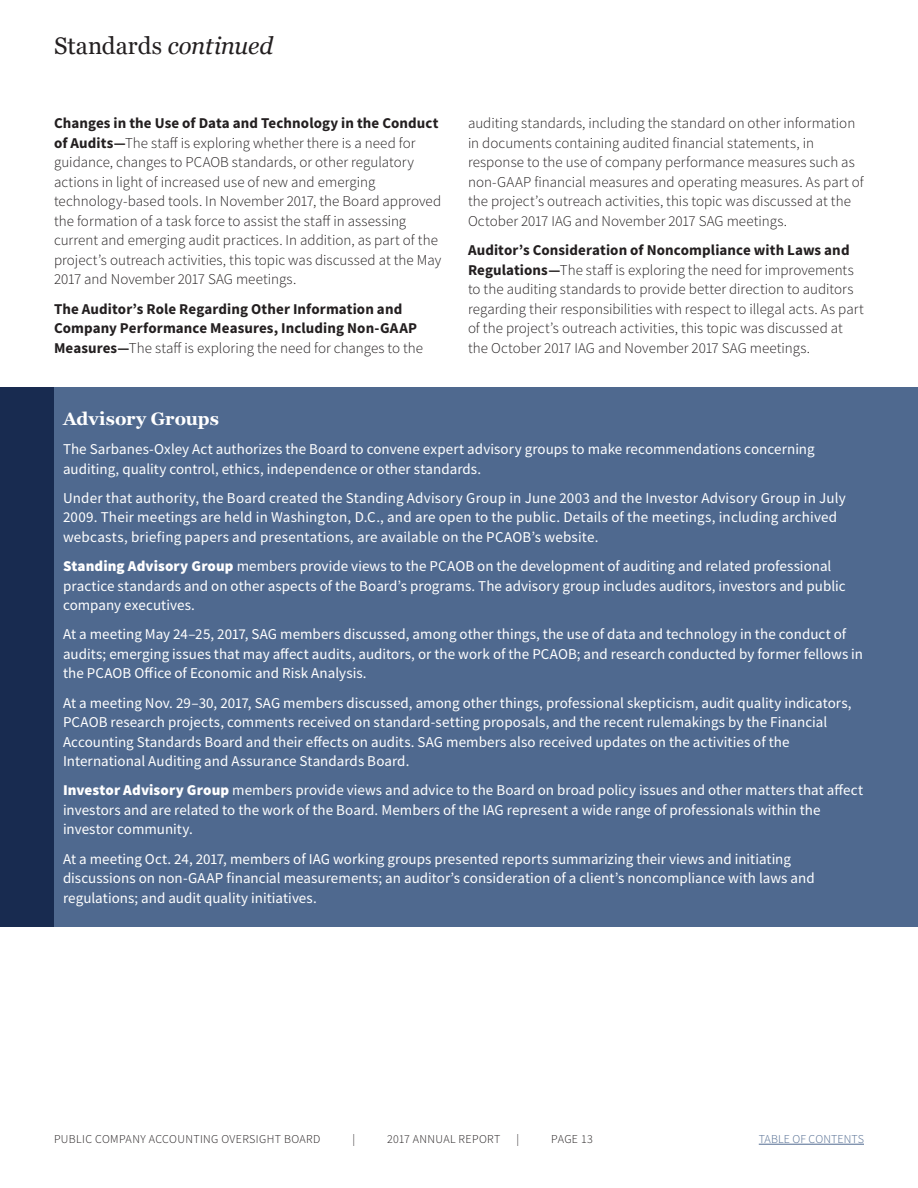
<style>
.page{position:relative;width:918px;height:1188px;background:#fff}
.page>*{position:absolute;margin:0;border:0;box-sizing:border-box;transform-origin:0 0}
.t1{font:24px "Georgia";letter-spacing:.005em;color:#231f20}
.AR17_Subhead_TOC_ite{font:700 18px "Georgia";color:#fff}
.AR17_SourceLight_10{font:15px/19.5px "Source Sans Pro";letter-spacing:.005em;color:#fff}
.AR17_SourceLight_10-2{font:300 15px/19.5px "Source Sans Pro";color:#231f20}
.AR17_SourceLight_10-3{font:700 15px/19.5px "Source Sans Pro";letter-spacing:.005em;color:#231f20}
.t2{font:300 12px "Source Sans Pro";letter-spacing:.03em;color:#231f20}
.t3{font:300 12px "Source Sans Pro";letter-spacing:.01em;color:#4f698f}
.s1{font-style:italic}
.s2{font-weight:700}
.s3{font-weight:300}
.s4{font-weight:900}
</style>
<div class="page">
<hr style="left:759px;top:1144px;width:105px;height:1px;background:#4f698f">
<div style="left:0;top:387px;width:918px;height:540px;background:#4f698f"></div>
<div style="left:0;top:387px;width:54px;height:540px;background:#182b50"></div>
<p class="t1" style="left:54px;top:28px;width:221px">Standards <span class="s1">continued</span></p>
<p class="AR17_SourceLight_10-2" style="left:54px;top:114px;width:389px"><span class="s2">Changes in the Use of Data and Technology in the Conduct of Audits—</span>The staff is exploring whether there is a need for guidance, changes to PCAOB standards, or other regulatory actions in light of increased use of new and emerging technology-based tools. In November 2017, the Board approved the formation of a task force to assist the staff in assessing current and emerging audit practices. In addition, as part of the project’s outreach activities, this topic was discussed at the May 2017 and November 2017 SAG meetings.</p>
<p class="AR17_SourceLight_10-3" style="left:54px;top:299px;width:371px">The Auditor’s Role Regarding Other Information and<br>Company Performance Measures, Including Non-GAAP<br>Measures—<span class="s3">The staff is exploring the need for changes to the</span></p>
<p class="AR17_SourceLight_10-2" style="left:468px;top:114px;width:397px">auditing standards, including the standard on other information in documents containing audited financial statements, in response to the use of company performance measures such as non-GAAP financial measures and operating measures. As part of the project’s outreach activities, this topic was discussed at the October 2017 IAG and November 2017 SAG meetings.</p>
<p class="AR17_SourceLight_10-2" style="left:468px;top:240px;width:397px"><span class="s2">Auditor’s Consideration of Noncompliance with Laws and Regulations—</span>The staff is exploring the need for improvements to the auditing standards to provide better direction to auditors regarding their responsibilities with respect to illegal acts. As part of the project’s outreach activities, this topic was discussed at the October 2017 IAG and November 2017 SAG meetings.</p>
<p class="AR17_Subhead_TOC_ite" style="left:63px;top:405px;width:158px">Advisory Groups</p>
<p class="AR17_SourceLight_10" style="left:63px;top:439px;width:753px">The Sarbanes-Oxley Act authorizes the Board to convene expert advisory groups to make recommendations concerning auditing, quality control, ethics, independence or other standards.</p>
<p class="AR17_SourceLight_10" style="left:63px;top:488px;width:784px">Under that authority, the Board created the Standing Advisory Group in June 2003 and the Investor Advisory Group in July<br>2009. Their meetings are held in Washington, D.C., and are open to the public. Details of the meetings, including archived webcasts, briefing papers and presentations, are available on the PCAOB’s website.</p>
<p class="AR17_SourceLight_10" style="left:63px;top:556px;width:784px"><span class="s4">Standing Advisory Group</span> members provide views to the PCAOB on the development of auditing and related professional practice standards and on other aspects of the Board’s programs. The advisory group includes auditors, investors and public company executives.</p>
<p class="AR17_SourceLight_10" style="left:63px;top:625px;width:802px">At a meeting May 24–25, 2017, SAG members discussed, among other things, the use of data and technology in the conduct of audits; emerging issues that may affect audits, auditors, or the work of the PCAOB; and research conducted by former fellows in the PCAOB Office of Economic and Risk Analysis.</p>
<p class="AR17_SourceLight_10" style="left:63px;top:693px;width:790px">At a meeting Nov. 29–30, 2017, SAG members discussed, among other things, professional skepticism, audit quality indicators, PCAOB research projects, comments received on standard-setting proposals, and the recent rulemakings by the Financial Accounting Standards Board and their effects on audits. SAG members also received updates on the activities of the International Auditing and Assurance Standards Board.</p>
<p class="AR17_SourceLight_10" style="left:63px;top:781px;width:802px"><span class="s4">Investor Advisory Group</span> members provide views and advice to the Board on broad policy issues and other matters that affect investors and are related to the work of the Board. Members of the IAG represent a wide range of professionals within the investor community.</p>
<p class="AR17_SourceLight_10" style="left:63px;top:849px;width:753px">At a meeting Oct. 24, 2017, members of IAG working groups presented reports summarizing their views and initiating discussions on non-GAAP financial measurements; an auditor’s consideration of a client’s noncompliance with laws and regulations; and audit quality initiatives.</p>
<p class="t2" style="left:54px;top:1132px;width:268px">PUBLIC COMPANY ACCOUNTING OVERSIGHT BOARD</p>
<p class="t2" style="left:352px;top:1132px;width:4px">|</p>
<p class="t2" style="left:387px;top:1132px;width:115px">2017 ANNUAL REPORT</p>
<p class="t2" style="left:517px;top:1132px;width:4px">|</p>
<p class="t2" style="left:551px;top:1132px;width:43px">PAGE 13</p>
<p class="t3" style="left:759px;top:1132px;width:107px">TABLE OF CONTENTS</p>
</div>
